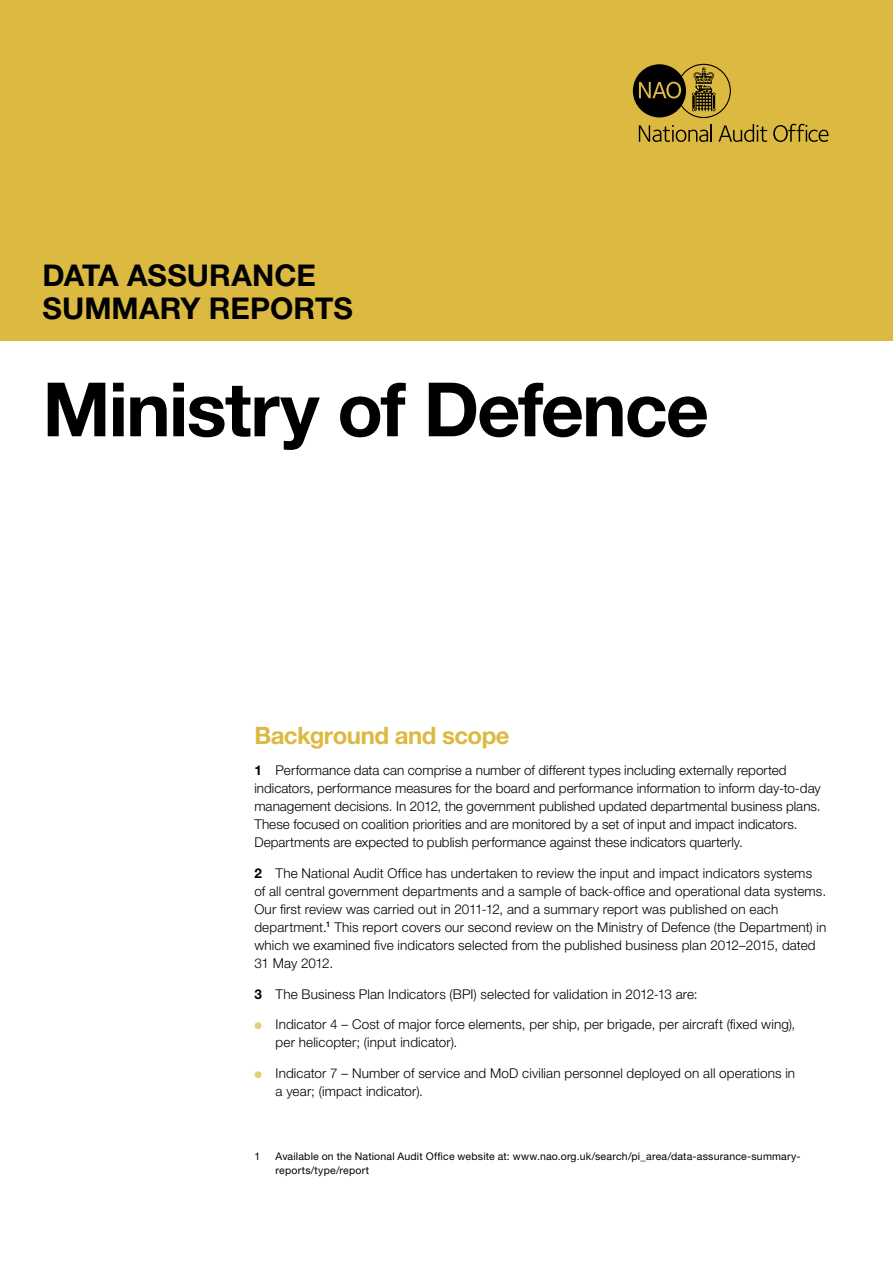
<style>
.page{position:relative;width:893px;height:1263px;background:#fff}
.page>*{position:absolute;margin:0;border:0;box-sizing:border-box;transform-origin:0 0}
.TITLE_50_50pt_75{font:700 75px "Helvetica Neue LT Std";letter-spacing:-.025em;color:#000}
.HEAD_24_28pt_75{font:700 30px/33px "Helvetica Neue LT Std";color:#000}
.HEAD_16_18pt_75_7407{font:700 24px "Helvetica Neue LT Std";letter-spacing:-.02em;color:#dcb940}
.t1{font:300 13.5px/18px "Helvetica Neue LT Std";letter-spacing:.005em;color:#000}
.FTNOTES_7_9pt_55{font:10.5px/13.5px "Helvetica Neue LT Std";letter-spacing:.02em;color:#000}
.s1{font-weight:700}
</style>
<div class="page">
<div style="left:0;top:0;width:893px;height:340px;background:#dcb940"></div>
<svg style="left:633px;top:64px;width:134px;height:78px"></svg>
<svg style="left:773px;top:124px;width:55px;height:18px"></svg>
<p class="HEAD_24_28pt_75" style="left:43px;top:258px;width:312px">DATA ASSURANCE<br>SUMMARY REPORTS</p>
<p class="TITLE_50_50pt_75" style="left:43px;top:363px;width:668px">Ministry of Defence</p>
<p class="HEAD_16_18pt_75_7407" style="left:254px;top:721px;width:257px">Background and scope</p>
<p class="t1" style="left:254px;top:761px;width:568px"><span class="s1">1</span> Performance data can comprise a number of different types including externally reported indicators, performance measures for the board and performance information to inform day‑to‑day management decisions. In 2012, the government published updated departmental business plans.<br>These focused on coalition priorities and are monitored by a set of input and impact indicators.<br>Departments are expected to publish performance against these indicators quarterly.</p>
<p class="t1" style="left:254px;top:864px;width:574px"><span class="s1">2</span> The National Audit Office has undertaken to review the input and impact indicators systems of all central government departments and a sample of back-office and operational data systems.<br>Our first review was carried out in 2011-12, and a summary report was published on each department.<sup>1</sup> This report covers our second review on the Ministry of Defence (the Department) in which we examined five indicators selected from the published business plan 2012–2015, dated 31 May 2012.</p>
<p class="t1" style="left:254px;top:984px;width:445px"><span class="s1">3</span> The Business Plan Indicators (BPI) selected for validation in 2012-13 are:</p>
<p class="t1" style="left:276px;top:1015px;width:521px">Indicator 4 – Cost of major force elements, per ship, per brigade, per aircraft (fixed wing), per helicopter; (input indicator).</p>
<p class="t1" style="left:276px;top:1064px;width:521px">Indicator 7 – Number of service and MoD civilian personnel deployed on all operations in a year; (impact indicator).</p>
<p class="FTNOTES_7_9pt_55" style="left:254px;top:1150px;width:7px">1</p>
<p class="FTNOTES_7_9pt_55" style="left:276px;top:1150px;width:526px">Available on the National Audit Office website at: www.nao.org.uk/search/pi_area/data-assurance-summary&shy;reports/type/report</p>
</div>
